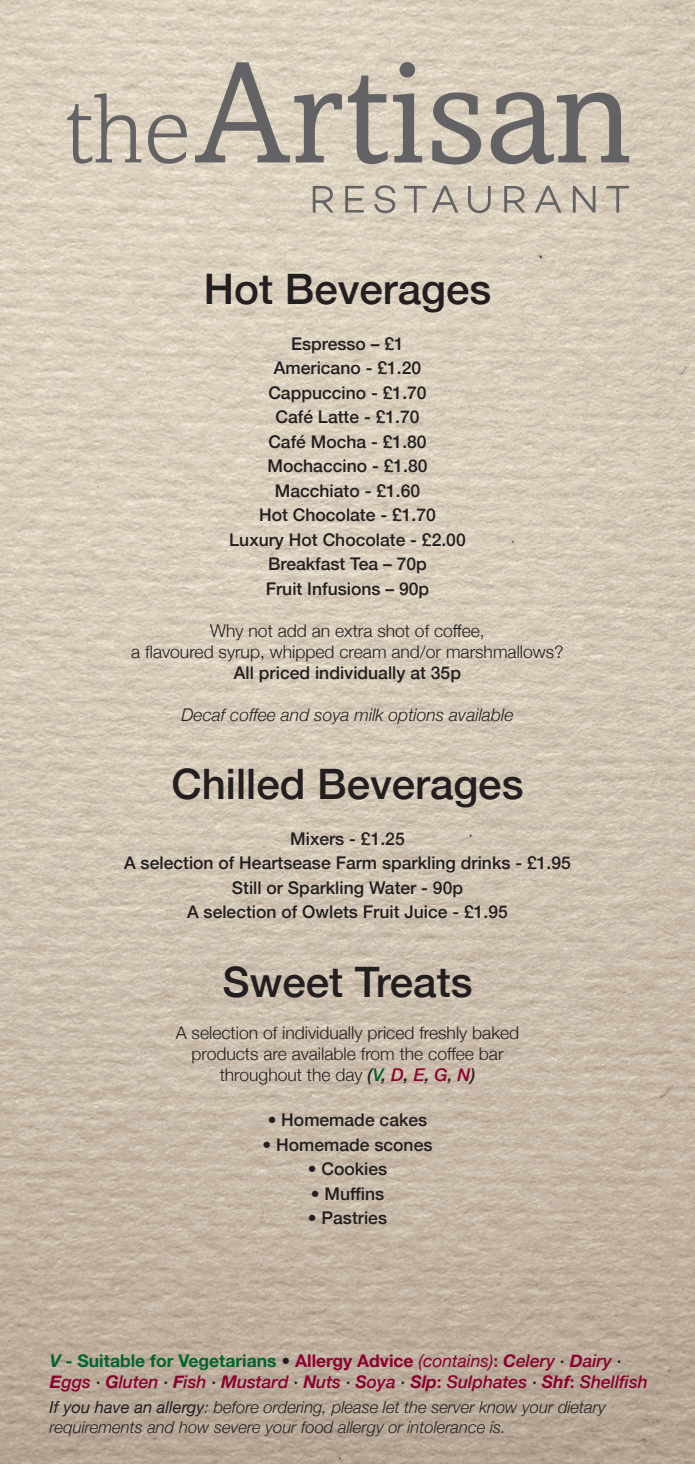
<style>
.page{position:relative;width:695px;height:1464px;background:#fff}
.page>*{position:absolute;margin:0;border:0;box-sizing:border-box;transform-origin:0 0}
.heading{font:500 42px "Helvetica Neue";color:#231f20}
.Wine_title{font:500 17.5px "Helvetica Neue";color:#231f20}
.t1{font:300 17.5px/21px "Helvetica Neue";color:#231f20;text-align:center}
.t2{font:italic 500 17.5px/21px "Helvetica Neue";color:#8b012f}
.t3{font:italic 300 17.5px "Helvetica Neue";color:#231f20}
.t4{font:italic 300 16.62px/19.9px "Helvetica Neue";color:#231f20}
.s1{font-weight:500;font-style:italic}
.s2{font-weight:500;font-style:italic;color:#00652e}
.s3{font-weight:500;font-style:italic;color:#8b012f}
.s4{font-weight:700;color:#00652e}
.s5{font-weight:700;font-style:normal;color:#00652e}
.s6{font-style:normal;color:#231f20}
.s7{font-weight:700;font-style:normal}
.s8{font-weight:400}
.s9{font-style:normal}
.s10{font-weight:700}
</style>
<div class="page">
<img style="left:0;top:0;width:694px;height:1463px">
<svg style="left:67px;top:62px;width:562px;height:103px;fill:#d8ccbb"></svg>
<svg style="left:313px;top:185px;width:316px;height:28px"></svg>
<p class="heading" style="left:204px;top:255px;width:289px">Hot Beverages</p>
<p class="Wine_title" style="left:291px;top:329px;width:114px">Espresso – £1</p>
<p class="Wine_title" style="left:274px;top:354px;width:149px">Americano - £1.20</p>
<p class="Wine_title" style="left:268px;top:378px;width:160px">Cappuccino - £1.70</p>
<p class="Wine_title" style="left:275px;top:403px;width:145px">Café Latte - £1.70</p>
<p class="Wine_title" style="left:268px;top:427px;width:160px">Café Mocha - £1.80</p>
<p class="Wine_title" style="left:267px;top:452px;width:161px">Mochaccino - £1.80</p>
<p class="Wine_title" style="left:275px;top:476px;width:147px">Macchiato - £1.60</p>
<p class="Wine_title" style="left:259px;top:501px;width:178px">Hot Chocolate - £1.70</p>
<p class="Wine_title" style="left:229px;top:525px;width:238px">Luxury Hot Chocolate - £2.00</p>
<p class="Wine_title" style="left:268px;top:550px;width:160px">Breakfast Tea – 70p</p>
<p class="Wine_title" style="left:266px;top:574px;width:165px">Fruit Infusions – 90p</p>
<p class="t1" style="left:131px;top:618px;width:434px">Why not add an extra shot of coffee,<br>a flavoured syrup, whipped cream and/or marshmallows?</p>
<p class="Wine_title" style="left:234px;top:658px;width:228px">All priced individually at 35p</p>
<p class="t3" style="left:181px;top:700px;width:333px">Decaf coffee and soya milk options available</p>
<p class="heading" style="left:171px;top:750px;width:353px">Chilled Beverages</p>
<p class="Wine_title" style="left:290px;top:824px;width:116px">Mixers - £1.25</p>
<p class="Wine_title" style="left:124px;top:848px;width:448px">A selection of Heartsease Farm sparkling drinks - £1.95</p>
<p class="Wine_title" style="left:232px;top:873px;width:233px">Still or Sparkling Water - 90p</p>
<p class="Wine_title" style="left:187px;top:897px;width:322px">A selection of Owlets Fruit Juice - £1.95</p>
<p class="heading" style="left:222px;top:947px;width:251px">Sweet Treats</p>
<p class="t1" style="left:176px;top:1020px;width:345px">A selection of individually priced freshly baked products are available from the coffee bar throughout the day <span class="s1">(</span><span class="s2">V</span><span class="s1">,</span> <span class="s3">D</span><span class="s1">,</span> <span class="s3">E</span><span class="s1">,</span> <span class="s3">G</span><span class="s1">,</span> <span class="s3">N</span><span class="s1">)</span></p>
<p class="Wine_title" style="left:268px;top:1105px;width:161px">• Homemade cakes</p>
<p class="Wine_title" style="left:262px;top:1130px;width:171px">• Homemade scones</p>
<p class="Wine_title" style="left:308px;top:1154px;width:81px">• Cookies</p>
<p class="Wine_title" style="left:311px;top:1179px;width:75px">• Muffins</p>
<p class="Wine_title" style="left:308px;top:1203px;width:81px">• Pastries</p>
<p class="t2" style="left:50px;top:1348px;width:599px"><span class="s4">V</span> <span class="s5">- Suitable for Vegetarians</span> <span class="s6">•</span> <span class="s7">Allergy Advice</span> <span class="s8">(contains)</span><span class="s9">:</span> <span class="s10">C</span>elery <span class="s6">·</span> <span class="s10">D</span>airy <span class="s6">·<br></span><span class="s10">E</span>ggs <span class="s6">·</span> <span class="s10">G</span>luten <span class="s6">·</span> <span class="s10">F</span>ish <span class="s6">·</span> <span class="s10">M</span>ustard <span class="s6">·</span> <span class="s10">N</span>uts <span class="s6">·</span> <span class="s10">S</span>oya <span class="s6">·</span> <span class="s10">Slp</span><span class="s9">:</span> Sulphates <span class="s6">·</span> <span class="s10">Shf</span><span class="s9">:</span> Shellfish</p>
<p class="t4" style="left:50px;top:1395px;width:557px"><span class="s8">If you have an allergy</span>: before ordering, please let the server know your dietary requirements and how severe your food allergy or intolerance is.</p>
</div>
